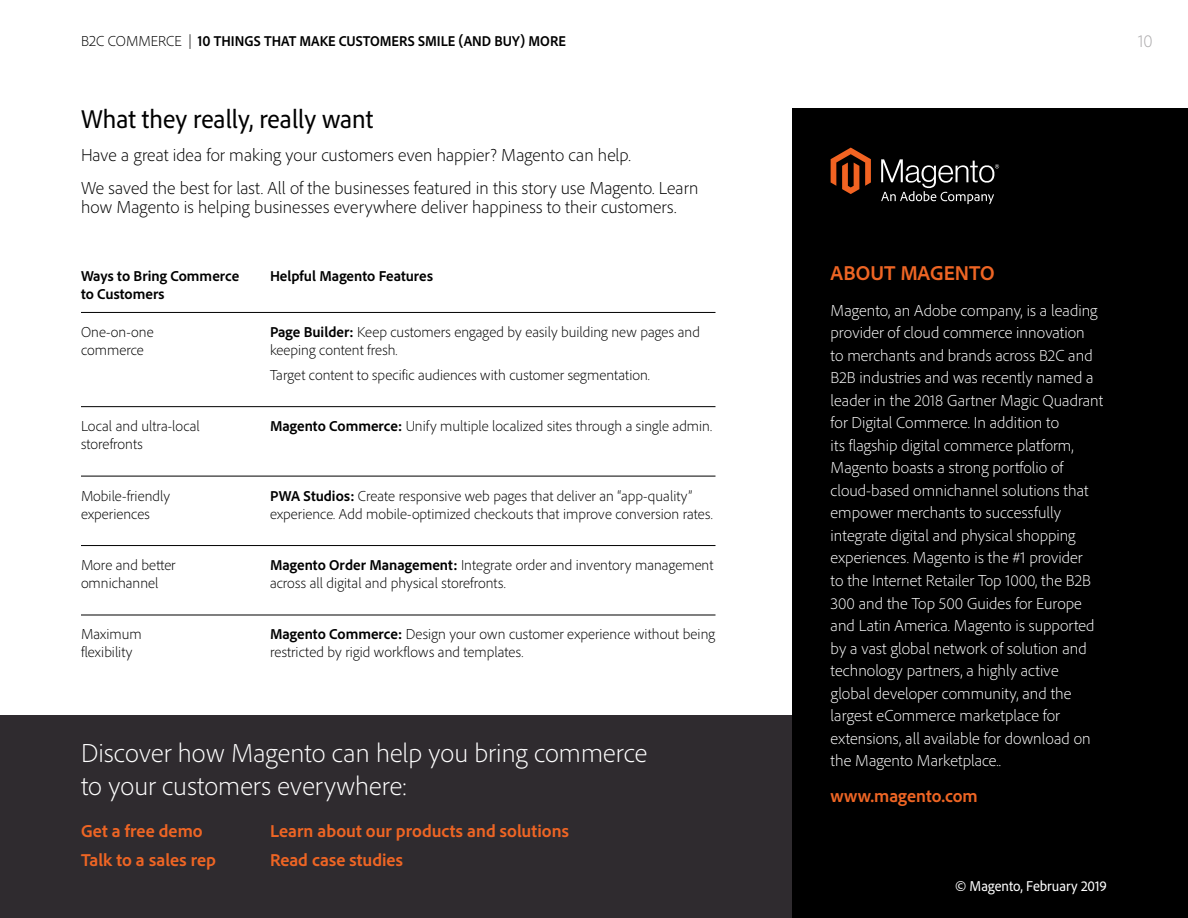
<style>
.page{position:relative;width:1188px;height:918px;background:#fff}
.page>*{position:absolute;margin:0;border:0;box-sizing:border-box;transform-origin:0 0}
.t1{font:300 27px/32.4px "Adobe Clean";color:#fff}
.t2{font:semi-condensed 27px "Adobe Clean";color:#000}
.t3{font:700 21px "Adobe Clean";color:#ee6524}
.t4{font:300 18px/33px "Adobe Clean";color:#000}
.t5{font:700 18px/29.2px "Adobe Clean";color:#ee6524}
.t6{font:300 18px "Adobe Clean";color:#acaaac}
.t7{font:300 16.5px/22.5px "Adobe Clean";color:#fff}
.t8{font:300 15px/18px "Adobe Clean";color:#000}
.t9{font:700 15px/18px "Adobe Clean";color:#000}
.t10{font:700 semi-condensed 15px "Adobe Clean";color:#000}
.t11{font:semi-condensed 15px "Adobe Clean";color:#fff}
.s1{font-weight:300;font-stretch:normal}
.s2{font-weight:700}
</style>
<div class="page">
<div style="left:0;top:716px;width:796px;height:202px;background:#2f2b2f"></div>
<div style="left:792px;top:108px;width:396px;height:810px;background:#000"></div>
<svg style="left:831px;top:148px;width:40px;height:46px"></svg>
<svg style="left:881px;top:159px;width:118px;height:45px"></svg>
<hr style="left:81px;top:312px;width:189px;height:1px;background:#000">
<hr style="left:270px;top:312px;width:446px;height:1px;background:#000">
<hr style="left:81px;top:406px;width:189px;height:1px;background:#000">
<hr style="left:270px;top:406px;width:446px;height:1px;background:#000">
<hr style="left:81px;top:476px;width:189px;height:1px;background:#000">
<hr style="left:270px;top:476px;width:446px;height:1px;background:#000">
<hr style="left:81px;top:545px;width:189px;height:1px;background:#000">
<hr style="left:270px;top:545px;width:446px;height:1px;background:#000">
<hr style="left:81px;top:615px;width:189px;height:1px;background:#000">
<hr style="left:270px;top:615px;width:446px;height:1px;background:#000">
<p class="t8" style="left:81px;top:32px;width:39px">B2C comm</p>
<p class="t10" style="left:151px;top:31px;width:417px"><span class="s1">erce |</span> 10 THINGS THAT MAKE CUSTOMERS SMILE (AND BUY) MORE</p>
<p class="t6" style="left:1138px;top:30px;width:16px">10</p>
<h1 class="t2" style="left:81px;top:102px;width:294px">What they really, really want</h1>
<p class="t4" style="left:81px;top:138px;width:619px">Have a great idea for making your customers even happier? Magento can help.<br>We saved the best for last. All of the businesses featured in this story use Magento. Learn</p>
<p class="t4" style="left:81px;top:191px;width:597px">how Magento is helping businesses everywhere deliver happiness to their customers.</p>
<p class="t9" style="left:81px;top:266px;width:160px">Ways to Bring Commerce to Customers</p>
<p class="t9" style="left:270px;top:266px;width:165px">Helpful Magento Features</p>
<p class="t8" style="left:81px;top:323px;width:74px">One-on-one commerce</p>
<p class="t8" style="left:270px;top:323px;width:431px"><span class="s2">Page Builder:</span> Keep customers engaged by easily building new pages and keeping content fresh.</p>
<p class="t8" style="left:270px;top:365px;width:381px">Target content to specific audiences with customer segmentation.</p>
<p class="t8" style="left:81px;top:417px;width:120px">Local and ultra-local storefronts</p>
<p class="t8" style="left:270px;top:417px;width:444px"><span class="s2">Magento Commerce:</span> Unify multiple localized sites through a single admin.</p>
<p class="t8" style="left:81px;top:486px;width:91px">Mobile-friendly experiences</p>
<p class="t8" style="left:270px;top:486px;width:444px"><span class="s2">PWA Studios:</span> Create responsive web pages that deliver an “app-quality” experience. Add mobile-optimized checkouts that improve conversion rates.</p>
<p class="t8" style="left:81px;top:556px;width:96px">More and better omnichannel</p>
<p class="t8" style="left:270px;top:556px;width:445px"><span class="s2">Magento Order Management:</span> Integrate order and inventory management across all digital and physical storefronts.</p>
<p class="t8" style="left:81px;top:625px;width:62px">Maximum flexibility</p>
<p class="t8" style="left:270px;top:625px;width:447px"><span class="s2">Magento Commerce:</span> Design your own customer experience without being restricted by rigid workflows and templates.</p>
<h1 class="t1" style="left:81px;top:736px;width:568px">Discover how Magento can help you bring commerce to your customers everywhere:</h1>
<p class="t5" style="left:81px;top:815px;width:136px">Get a free demo<br>Talk to a sales rep</p>
<p class="t5" style="left:270px;top:815px;width:300px">Learn about our products and solutions<br>Read case studies</p>
<p class="t3" style="left:831px;top:259px;width:166px">ABOUT MAGENTO</p>
<p class="t7" style="left:831px;top:299px;width:274px">Magento, an Adobe company, is a leading provider of cloud commerce innovation<br>to merchants and brands across B2C and B2B industries and was recently named a leader in the 2018 Gartner Magic Quadrant for Digital Commerce. In addition to<br>its flagship digital commerce platform, Magento boasts a strong portfolio of cloud-based omnichannel solutions that empower merchants to successfully integrate digital and physical shopping experiences. Magento is the #1 provider<br>to the Internet Retailer Top 1000, the B2B 300 and the Top 500 Guides for Europe and Latin America. Magento is supported by a vast global network of solution and technology partners, a highly active<br>global developer community, and the largest eCommerce marketplace for extensions, all available for download on the Magento Marketplace..</p>
<p class="t5" style="left:831px;top:781px;width:149px">www.magento.com</p>
<p class="t11" style="left:955px;top:877px;width:153px">© Magento, February 2019</p>
</div>
